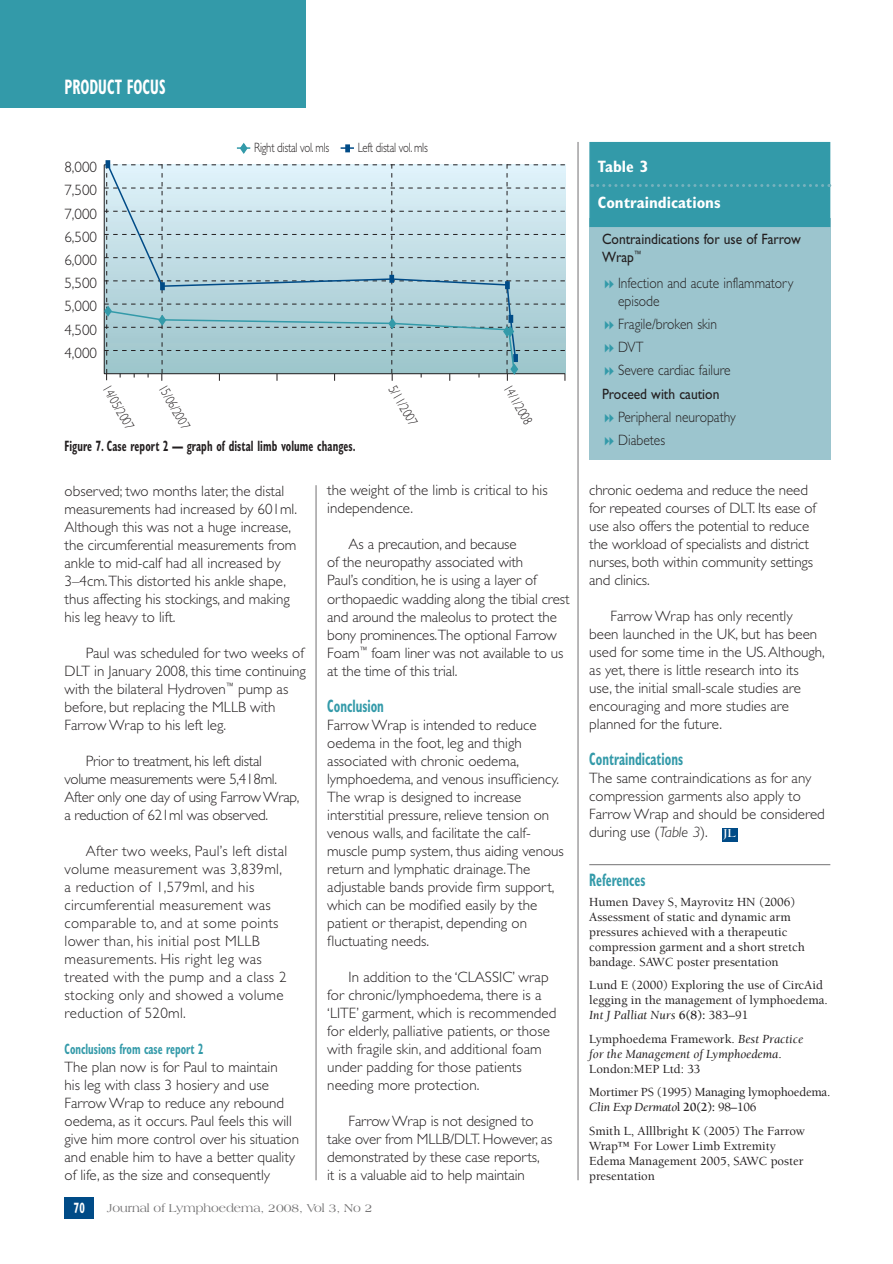
<style>
.page{position:relative;width:893px;height:1264px;background:#fff}
.page>*{position:absolute;margin:0;border:0;box-sizing:border-box;transform-origin:0 0}
.t1{font:700 condensed 21px "Gill Sans";color:#fff;scale:.7 1}
.t2{font:700 condensed 18px "Gill Sans";color:#339aa9;scale:.7 1}
.t3{font:700 condensed 16.5px/36px "Gill Sans";color:#fff}
.t4{font:300 15px/18px "Gill Sans";color:#231f20}
.t5{font:300 15px/18px "Gill Sans";letter-spacing:.02em;color:#231f20}
.t6{font:300 15px/18px "Gill Sans";letter-spacing:-.02em;color:#231f20}
.t7{font:300 15px/23.2px "Gill Sans";color:#231f20;scale:.9 1}
.t8{font:15px/18px "Gill Sans";color:#231f20;scale:.9 1}
.t9{font:700 condensed 15px "Gill Sans";letter-spacing:.01em;color:#231f20;scale:.7 1}
.t10{font:700 condensed 15px "Gill Sans";color:#339aa9;scale:.7 1}
.t11{font:700 condensed 15px "Gill Sans";color:#fff;scale:.7 1}
.t12{font:300 13.5px "Gill Sans";letter-spacing:-.02em;color:#231f20;scale:.8 1}
.t13{font:500 12.75px/15px "Berkeley";color:#231f20}
.t14{font:italic 12.75px/15px "Berkeley";color:#231f20}
.t15{font:500 12.75px/15px "Berkeley";letter-spacing:-.02em;color:#231f20}
.t16{font:12px "Americana BT";color:#727172}
.t17{font:700 10.5px "Trajan Pro";color:#fff}
.s1{font-style:italic}
.s2{font-weight:400;font-style:italic}
.s3{font-weight:700}
.s4{font-weight:500;font-style:normal}
.s5{font-family:"Americana BT";font-size:12.15px}
</style>
<div class="page">
<div style="left:589px;top:218px;width:241px;height:241px;background:#9cc5ce"></div>
<hr style="left:316px;top:485px;width:1px;height:694px;background:#727172">
<hr style="left:577px;top:142px;width:1px;height:1037px;background:#727172">
<div style="left:65px;top:1196px;width:29px;height:21px;background:#004b87"></div>
<div style="left:589px;top:142px;width:241px;height:85px;background:#339aa9"></div>
<svg style="left:591px;top:184px;width:238px;height:3px"></svg>
<svg style="left:105px;top:160px;width:5px;height:4px"></svg>
<svg style="left:103px;top:164px;width:462px;height:216px;background:#b8d4db"></svg>
<svg style="left:345px;top:144px;width:5px;height:8px"></svg>
<svg style="left:237px;top:142px;width:13px;height:12px"></svg>
<svg style="left:340px;top:147px;width:14px;height:2px"></svg>
<hr style="left:589px;top:864px;width:241px;height:1px;background:#727172">
<div style="left:721px;top:827px;width:16px;height:14px;background:#004b87"></div>
<div style="left:0;top:0;width:305px;height:108px;background:#339aa9"></div>
<h1 class="t1" style="left:65px;top:74px;width:146px">PRODUCT FOCUS</h1>
<p class="t4" style="left:64px;top:158px;width:34px">8,000</p>
<p class="t4" style="left:64px;top:181px;width:34px">7,500</p>
<p class="t4" style="left:64px;top:205px;width:34px">7,000</p>
<p class="t4" style="left:64px;top:228px;width:34px">6,500</p>
<p class="t4" style="left:64px;top:251px;width:34px">6,000</p>
<p class="t4" style="left:64px;top:274px;width:34px">5,500</p>
<p class="t4" style="left:64px;top:297px;width:34px">5,000</p>
<p class="t4" style="left:64px;top:321px;width:34px">4,500</p>
<p class="t4" style="left:64px;top:344px;width:34px">4,000</p>
<p class="t12" style="left:254px;top:140px;width:96px">Right distal vol. mls</p>
<p class="t12" style="left:358px;top:140px;width:89px">Left distal vol. mls</p>
<p class="t12" style="left:113px;top:382px;width:63px;rotate:60deg">14/05/2007</p>
<p class="t12" style="left:168px;top:381px;width:63px;rotate:60deg">15/06/2007</p>
<p class="t12" style="left:398px;top:382px;width:56px;rotate:60deg">5/11/2007</p>
<p class="t12" style="left:513px;top:381px;width:56px;rotate:60deg">14/1/2008</p>
<p class="t9" style="left:65px;top:436px;width:417px">Figure 7. Case report 2 — graph of distal limb volume changes.</p>
<p class="t4" style="left:65px;top:482px;width:234px">observed; two months later, the distal measurements had increased by 601ml.<br>Although this was not a huge increase, the circumferential measurements from ankle to mid-calf had all increased by 3–4cm. This distorted his ankle shape, thus affecting his stockings, and making his leg heavy to lift.</p>
<p class="t4" style="left:65px;top:644px;width:243px;text-indent:21px">Paul was scheduled for two weeks of DLT in January 2008, this time continuing with the bilateral Hydroven<sup>™</sup> pump as before, but replacing the MLLB with Farrow Wrap to his left leg.</p>
<p class="t6" style="left:65px;top:752px;width:236px;text-indent:21px">Prior to treatment, his left distal volume measurements were 5,418ml.<br>After only one day of using Farrow Wrap, a reduction of 621ml was observed.</p>
<p class="t5" style="left:65px;top:842px;width:224px;text-indent:21px">After two weeks, Paul’s left distal volume measurement was 3,839ml, a reduction of 1,579ml, and his circumferential measurement was comparable to, and at some points lower than, his initial post MLLB measurements. His right leg was treated with the pump and a class 2 stocking only and showed a volume reduction of 520ml.</p>
<p class="t10" style="left:65px;top:1040px;width:200px">Conclusions from case report 2</p>
<p class="t4" style="left:65px;top:1058px;width:236px">The plan now is for Paul to maintain<br>his leg with class 3 hosiery and use Farrow Wrap to reduce any rebound oedema, as it occurs. Paul feels this will give him more control over his situation and enable him to have a better quality of life, as the size and consequently</p>
<p class="t4" style="left:327px;top:481px;width:222px">the weight of the limb is critical to his independence.</p>
<p class="t4" style="left:327px;top:535px;width:244px;text-indent:21px">As a precaution, and because<br>of the neuropathy associated with<br>Paul’s condition, he is using a layer of orthopaedic wadding along the tibial crest and around the maleolus to protect the bony prominences.The optional Farrow Foam<sup>™</sup> foam liner was not available to us at the time of this trial.</p>
<p class="t2" style="left:327px;top:694px;width:82px">Conclusion</p>
<p class="t4" style="left:327px;top:715px;width:238px">Farrow Wrap is intended to reduce oedema in the foot, leg and thigh associated with chronic oedema, lymphoedema, and venous insufficiency.<br>The wrap is designed to increase interstitial pressure, relieve tension on venous walls, and facilitate the calf&shy;muscle pump system, thus aiding venous return and lymphatic drainage. The adjustable bands provide firm support, which can be modified easily by the patient or therapist, depending on fluctuating needs.</p>
<p class="t4" style="left:327px;top:967px;width:231px;text-indent:21px">In addition to the ‘CLASSIC’ wrap for chronic/lymphoedema, there is a ‘LITE’ garment, which is recommended for elderly, palliative patients, or those with fragile skin, and additional foam under padding for those patients needing more protection.</p>
<p class="t4" style="left:327px;top:1111px;width:227px;text-indent:21px">Farrow Wrap is not designed to take over from MLLB/DLT. However, as demonstrated by these case reports,<br>it is a valuable aid to help maintain</p>
<p class="t11" style="left:74px;top:1199px;width:17px">70</p>
<p class="t16" style="left:107px;top:1200px;width:267px">Journal of Lymphoedema, 2008, Vol 3, No 2</p>
<p class="t3" style="left:597px;top:148px;width:124px">Table 3<br>Contraindications</p>
<p class="t8" style="left:602px;top:230px;width:222px">Contraindications for use of Farrow<br>Wrap<sup>™</sup></p>
<p class="t7" style="left:618px;top:273px;width:196px;line-height:18px">Infection and acute inflammatory episode</p>
<p class="t7" style="left:618px;top:312px;width:126px">Fragile/broken skin<br>DVT<br>Severe cardiac failure</p>
<p class="t8" style="left:602px;top:384px;width:132px">Proceed with caution</p>
<p class="t7" style="left:618px;top:405px;width:132px">Peripheral neuropathy<br>Diabetes</p>
<p class="t4" style="left:589px;top:481px;width:228px">chronic oedema and reduce the need for repeated courses of DLT. Its ease of use also offers the potential to reduce the workload of specialists and district nurses, both within community settings and clinics.</p>
<p class="t4" style="left:589px;top:607px;width:237px;text-indent:21px">Farrow Wrap has only recently been launched in the UK, but has been used for some time in the US. Although, as yet, there is little research into its use, the initial small-scale studies are encouraging and more studies are planned for the future.</p>
<p class="t2" style="left:589px;top:748px;width:135px">Contraindications</p>
<p class="t4" style="left:589px;top:769px;width:237px">The same contraindications as for any compression garments also apply to<br>Farrow Wrap and should be considered during use (<span class="s1">Table 3</span>).</p>
<p class="t2" style="left:589px;top:869px;width:82px">References</p>
<p class="t13" style="left:589px;top:894px;width:217px">Humen Davey S, Mayrovitz HN (2006)<br>Assessment of static and dynamic arm pressures achieved with a therapeutic compression garment and a short stretch bandage. SAWC poster presentation</p>
<p class="t13" style="left:589px;top:977px;width:240px">Lund E (2000) Exploring the use of CircAid legging in the management of lymphoedema.<br><span class="s2">Int J Palliat Nurs</span> <span class="s3">6(8):</span> 383–91</p>
<p class="t14" style="left:589px;top:1031px;width:215px"><span class="s4">Lymphoedema Framework.</span> Best Practice for the Management of Lymphoedema<span class="s4">.<br>London:MEP Ltd: 33</span></p>
<p class="t15" style="left:589px;top:1084px;width:242px">Mortimer PS (1995) Managing lymophoedema.<br><span class="s2">Clin Exp Dermato</span>l <span class="s3">20(2):</span> 98–106</p>
<p class="t13" style="left:589px;top:1123px;width:217px">Smith L, Alllbright K (2005) The Farrow<br>Wrap™ For Lower Limb Extremity<br>Edema Management 2005, SAWC poster presentation</p>
<p class="t17" style="left:723px;top:826px;width:14px">J<span class="s5">L</span></p>
</div>
